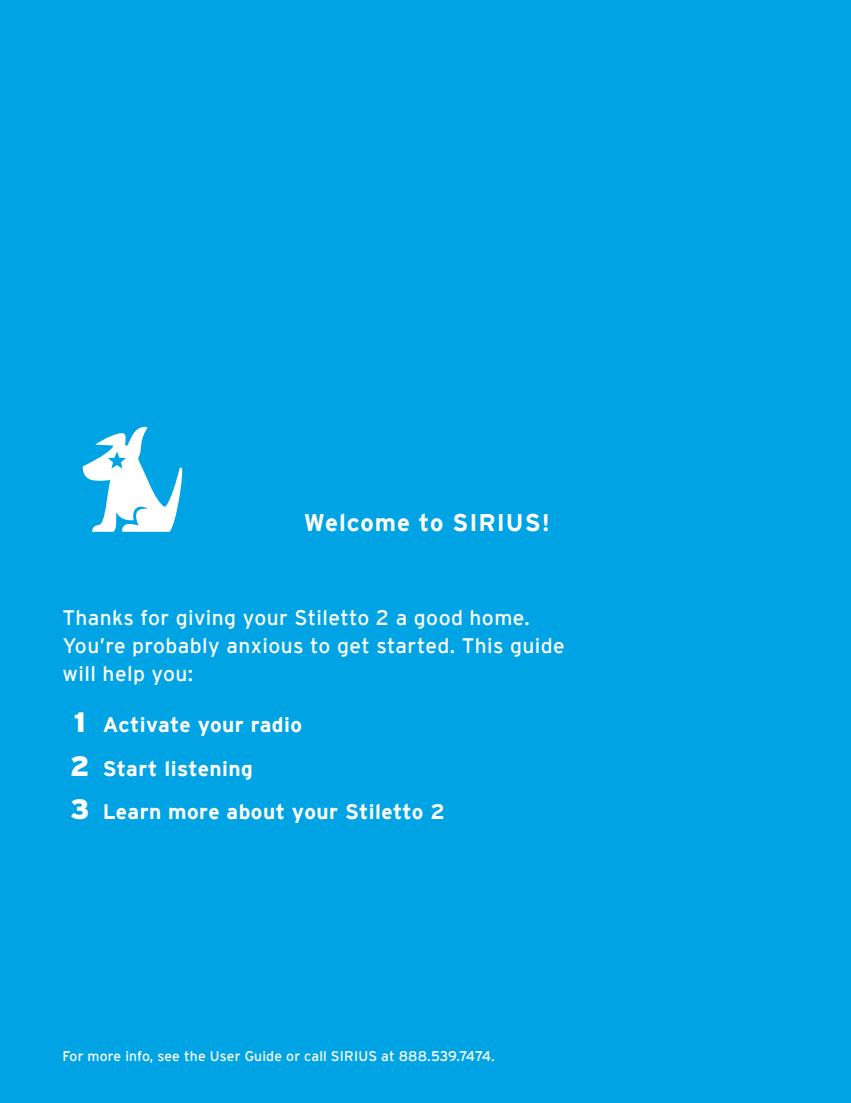
<style>
.page{position:relative;width:851px;height:1103px;background:#fff}
.page>*{position:absolute;margin:0;border:0;box-sizing:border-box;transform-origin:0 0}
.t1{font:700 24.15px "Interstate";letter-spacing:.04em;color:#fff}
.t2{font:21px/28px "Interstate";letter-spacing:.02em;color:#fff}
.t3{font:700 21px/43.8px "Interstate";letter-spacing:.02em;color:#fff}
.t4{font:14px "Interstate";letter-spacing:.01em;color:#fff}
.s1{font-weight:900;font-size:28px}
</style>
<div class="page">
<div style="left:0;top:0;width:850px;height:1102px;background:#00a4e4"></div>
<svg style="left:83px;top:426px;width:99px;height:106px"></svg>
<p class="t1" style="left:304px;top:508px;width:247px">Welcome to SIRIUS!</p>
<p class="t2" style="left:63px;top:603px;width:504px">Thanks for giving your Stiletto 2 a good home.<br>You’re probably anxious to get started. This guide will help you:</p>
<p class="t3" style="left:70px;top:702px;width:376px"><span class="s1">1</span> Activate your radio<br><span class="s1">2</span> Start listening<br><span class="s1">3</span> Learn more about your Stiletto 2</p>
<p class="t4" style="left:63px;top:1048px;width:433px">For more info, see the User Guide or call SIRIUS at 888.539.7474.</p>
</div>
